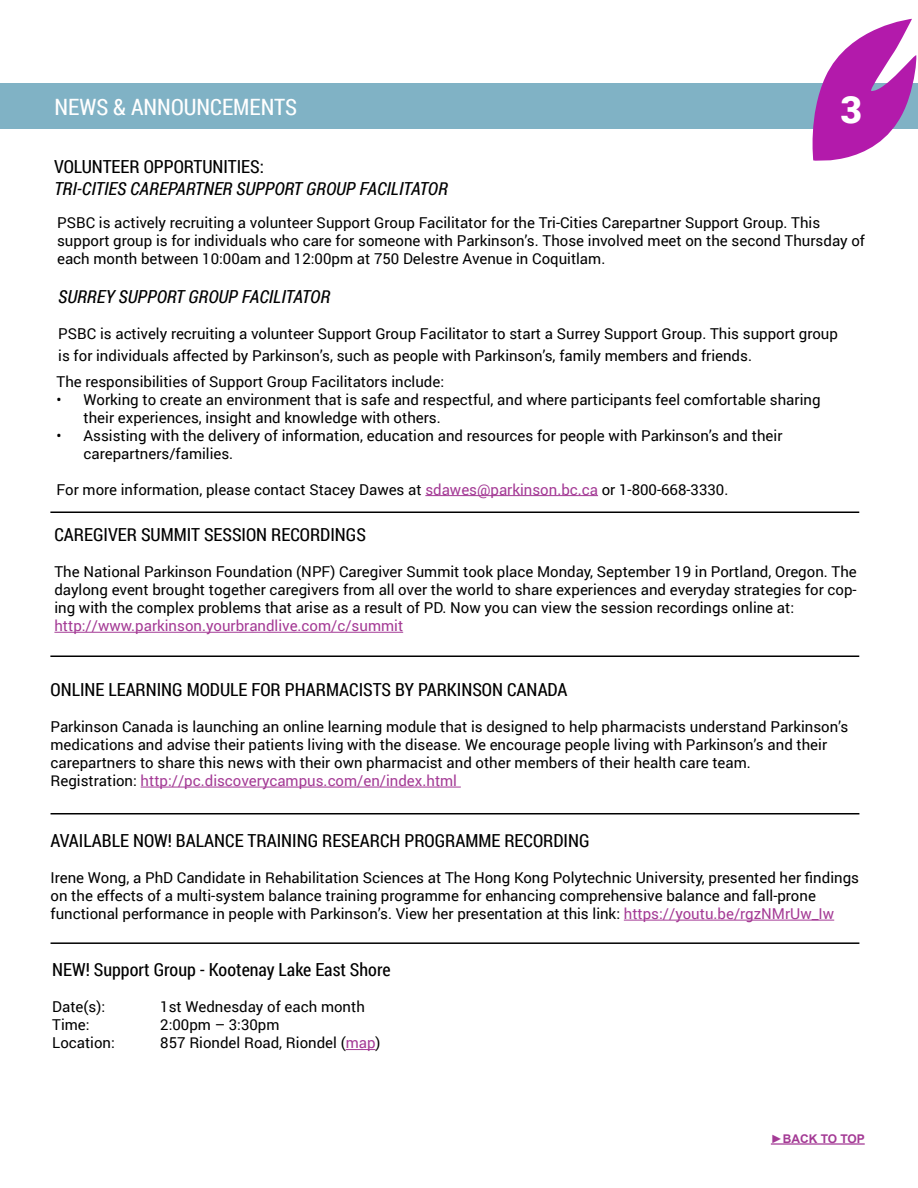
<style>
.page{position:relative;width:918px;height:1188px;background:#fff}
.page>*{position:absolute;margin:0;border:0;box-sizing:border-box;transform-origin:0 0}
.t1{font:900 37.5px "Roboto";color:#fff}
.t2{font:22.5px "Roboto Condensed";color:#fff}
.t3{font:18px "Roboto Condensed";color:#000}
.t4{font:italic 18px "Roboto Condensed";color:#000}
.t5{font:15px/18px "Roboto";color:#000}
.t6{font:15px "Roboto";color:#a43a95}
.t7{font:700 12px "Arial";color:#a43a95}
.s1{color:#a43a95}
</style>
<div class="page">
<div style="left:0;top:84px;width:918px;height:45px;background:#80b2c5"></div>
<hr style="left:771px;top:1143px;width:94px;height:2px;background:#a43a95">
<svg style="left:808px;top:19px;width:108px;height:142px"></svg>
<hr style="left:425px;top:495px;width:173px;height:1px;background:#a43a95">
<hr style="left:50px;top:512px;width:809px;height:1px;background:#000">
<hr style="left:54px;top:632px;width:349px;height:1px;background:#a43a95">
<hr style="left:50px;top:656px;width:809px;height:1px;background:#000">
<hr style="left:141px;top:787px;width:320px;height:1px;background:#a43a95">
<hr style="left:51px;top:813px;width:808px;height:2px;background:#000">
<hr style="left:624px;top:920px;width:210px;height:1px;background:#a43a95">
<hr style="left:346px;top:1049px;width:30px;height:1px;background:#a43a95">
<hr style="left:51px;top:942px;width:808px;height:2px;background:#000">
<h2 class="t2" style="left:55px;top:92px;width:244px">NEWS &amp; ANNOUNCEMENTS</h2>
<h1 class="t1" style="left:841px;top:83px;width:23px">3</h1>
<p class="t3" style="left:54px;top:154px;width:211px">VOLUNTEER OPPORTUNITIES:</p>
<p class="t4" style="left:54px;top:176px;width:395px">TRI-CITIES CAREPARTNER SUPPORT GROUP FACILITATOR</p>
<p class="t5" style="left:57px;top:213px;width:809px">PSBC is actively recruiting a volunteer Support Group Facilitator for the Tri-Cities Carepartner Support Group. This support group is for individuals who care for someone with Parkinson’s. Those involved meet on the second Thursday of each month between 10:00am and 12:00pm at 750 Delestre Avenue in Coquitlam.</p>
<p class="t4" style="left:58px;top:284px;width:273px">SURREY SUPPORT GROUP FACILITATOR</p>
<p class="t5" style="left:58px;top:323px;width:781px;line-height:21.6px">PSBC is actively recruiting a volunteer Support Group Facilitator to start a Surrey Support Group. This support group is for individuals affected by Parkinson’s, such as people with Parkinson’s, family members and friends.</p>
<p class="t5" style="left:57px;top:372px;width:389px">The responsibilities of Support Group Facilitators include:</p>
<p class="t5" style="left:84px;top:390px;width:738px;text-indent:-27px">• Working to create an environment that is safe and respectful, and where participants feel comfortable sharing their experiences, insight and knowledge with others.</p>
<p class="t5" style="left:84px;top:426px;width:700px;text-indent:-27px">• Assisting with the delivery of information, education and resources for people with Parkinson’s and their carepartners/families.</p>
<p class="t5" style="left:57px;top:480px;width:673px">For more information, please contact Stacey Dawes at <span class="s1">sdawes@parkinson.bc.ca</span> or 1-800-668-3330.</p>
<p class="t3" style="left:54px;top:522px;width:313px">CAREGIVER SUMMIT SESSION RECORDINGS</p>
<p class="t5" style="left:54px;top:562px;width:804px;text-align:justify">The National Parkinson Foundation (NPF) Caregiver Summit took place Monday, September 19 in Portland, Oregon. The daylong event brought together caregivers from all over the world to share experiences and everyday strategies for cop&shy;ing with the complex problems that arise as a result of PD. Now you can view the session recordings online at:</p>
<p class="t6" style="left:54px;top:615px;width:350px">http://www.parkinson.yourbrandlive.com/c/summit</p>
<p class="t3" style="left:51px;top:677px;width:519px">ONLINE LEARNING MODULE FOR PHARMACISTS BY PARKINSON CANADA</p>
<p class="t5" style="left:51px;top:717px;width:799px">Parkinson Canada is launching an online learning module that is designed to help pharmacists understand Parkinson’s medications and advise their patients living with the disease. We encourage people living with Parkinson’s and their carepartners to share this news with their own pharmacist and other members of their health care team.<br>Registration: <span class="s1">http://pc.discoverycampus.com/en/index.html</span></p>
<p class="t3" style="left:51px;top:828px;width:541px">AVAILABLE NOW! BALANCE TRAINING RESEARCH PROGRAMME RECORDING</p>
<p class="t5" style="left:51px;top:868px;width:810px">Irene Wong, a PhD Candidate in Rehabilitation Sciences at The Hong Kong Polytechnic University, presented her findings on the effects of a multi-system balance training programme for enhancing comprehensive balance and fall-prone functional performance in people with Parkinson’s. View her presentation at this link: <span class="s1">https://youtu.be/rgzNMrUw_Iw</span></p>
<p class="t3" style="left:52px;top:958px;width:340px">NEW! Support Group - Kootenay Lake East Shore</p>
<p class="t5" style="left:52px;top:998px;width:54px">Date(s):</p>
<p class="t5" style="left:160px;top:998px;width:206px">1st Wednesday of each month</p>
<p class="t5" style="left:52px;top:1016px;width:39px">Time:</p>
<p class="t5" style="left:160px;top:1016px;width:121px">2:00pm – 3:30pm</p>
<p class="t5" style="left:52px;top:1034px;width:64px">Location:</p>
<p class="t5" style="left:160px;top:1034px;width:222px">857 Riondel Road, Riondel (<span class="s1">map</span>)</p>
<p class="t7" style="left:771px;top:1131px;width:96px">►BACK TO TOP</p>
</div>
